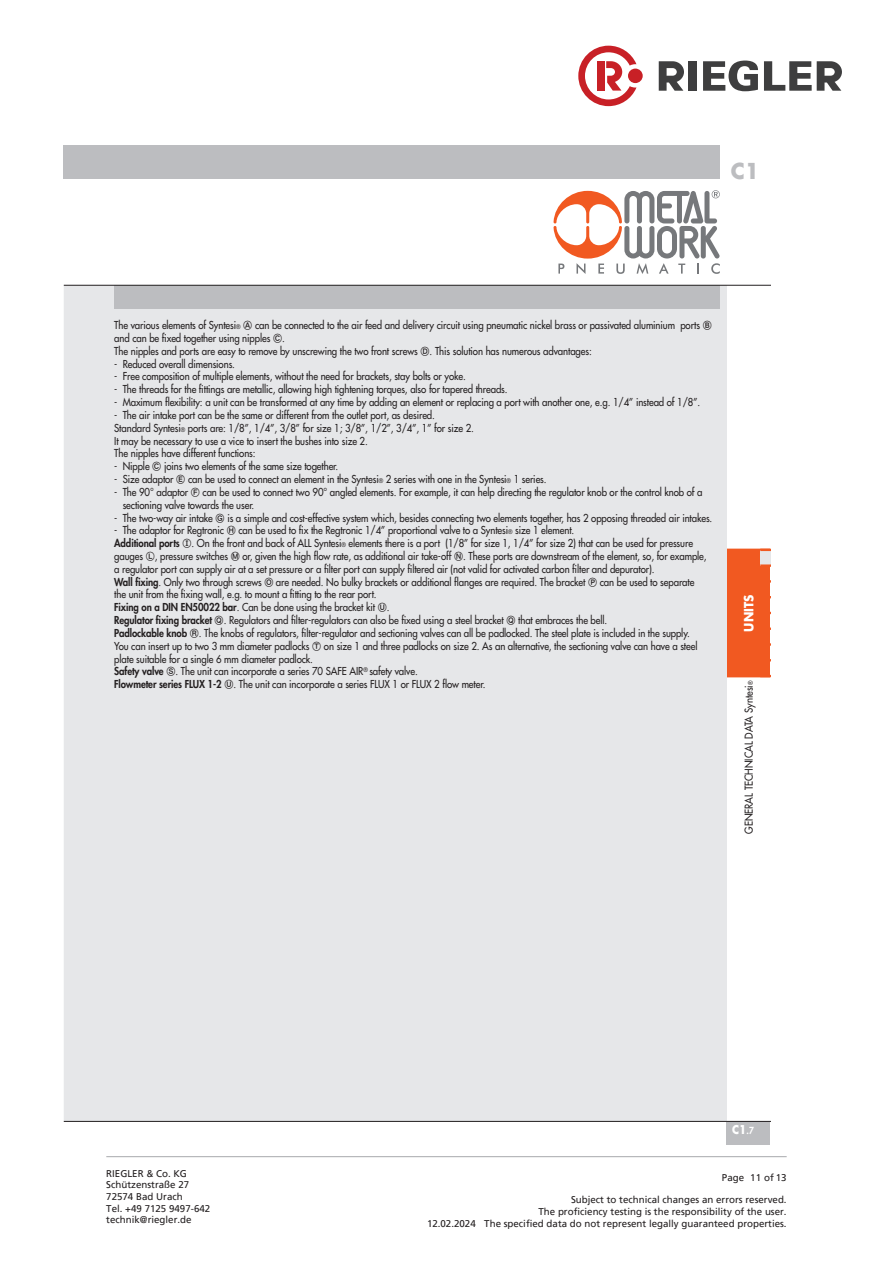
<style>
.page{position:relative;width:893px;height:1263px;background:#fff}
.page>*{position:absolute;margin:0;border:0;box-sizing:border-box;transform-origin:0 0}
.Update_OIDs{font:700 21.3px "Futura Std";color:#bcbdc0}
.Update_OIDs-2{font:700 12.45px "Futura Std";color:#fff;scale:.95 1}
.Update_OIDs-3{font:700 11.85px "Futura Std";color:#fff;scale:.9 1}
.Update_OIDs-4{font:500 10.65px/12.8px "Futura Std";letter-spacing:-.01em;color:#231f20;scale:.9 1}
.SeitenfußText_rechts{font:9.75px "Frutiger LT Pro";color:#231f20}
.SeitenfußText_links{font:9.75px/11.7px "Frutiger LT Pro";color:#231f20}
.s1{font-size:6.15px}
.s2{font-family:"Bundesbahn Pi Three";font-weight:400}
.s3{font-weight:800}
.s4{font-weight:800;font-size:9.45px}
</style>
<div class="page">
<svg style="left:659px;top:61px;width:25px;height:30px"></svg>
<div style="left:689px;top:61px;width:8px;height:30px;background:#3e3e3f"></div>
<svg style="left:703px;top:61px;width:55px;height:30px"></svg>
<svg style="left:764px;top:61px;width:78px;height:30px"></svg>
<svg style="left:578px;top:46px;width:58px;height:60px"></svg>
<div style="left:628px;top:69px;width:15px;height:14px;background:#c82026;border-radius:50%"></div>
<hr style="left:106px;top:1156px;width:681px;height:1px;background:#a8a9ad">
<div style="left:727px;top:1121px;width:43px;height:24px;background:#bcbdc0"></div>
<div style="left:64px;top:145px;width:656px;height:34px;background:#bcbdc0"></div>
<svg style="left:553px;top:190px;width:167px;height:84px"></svg>
<div style="left:727px;top:548px;width:43px;height:131px;background:#f15921"></div>
<hr style="left:727px;top:546px;width:43px;height:3px;background:#fff">
<hr style="left:727px;top:677px;width:43px;height:3px;background:#fff">
<div style="left:760px;top:550px;width:10px;height:16px;background:#e6e7e9"></div>
<svg style="left:760px;top:564px;width:10px;height:2px"></svg>
<div style="left:64px;top:285px;width:663px;height:836px;background:#e6e7e9"></div>
<div style="left:114px;top:285px;width:606px;height:24px;background:#bcbdc0"></div>
<hr style="left:64px;top:285px;width:706px;height:1px;background:#231f20">
<hr style="left:64px;top:1121px;width:706px;height:1px;background:#231f20">
<p class="Update_OIDs" style="left:731px;top:157px;width:30px">C1</p>
<p class="Update_OIDs-4" style="left:114px;top:319px;width:665px">The various elements of Syntesi<span class="s1">®</span> <span class="s2">A</span> can be connected to the air feed and delivery circuit using pneumatic nickel brass or passivated aluminium ports <span class="s2">B </span>and can be fixed together using nipples <span class="s2">C</span>.<br>The nipples and ports are easy to remove by unscrewing the two front screws <span class="s2">D</span>. This solution has numerous advantages:</p>
<p class="Update_OIDs-4" style="left:114px;top:357px;width:136px">- Reduced overall dimensions.</p>
<p class="Update_OIDs-4" style="left:114px;top:370px;width:392px">- Free composition of multiple elements, without the need for brackets, stay bolts or yoke.</p>
<p class="Update_OIDs-4" style="left:114px;top:383px;width:439px">- The threads for the fittings are metallic, allowing high tightening torques, also for tapered threads.</p>
<p class="Update_OIDs-4" style="left:114px;top:396px;width:653px">- Maximum flexibility: a unit can be transformed at any time by adding an element or replacing a port with another one, e.g. 1/4” instead of 1/8”.</p>
<p class="Update_OIDs-4" style="left:114px;top:409px;width:401px">- The air intake port can be the same or different from the outlet port, as desired.<br>Standard Syntesi<span class="s1">®</span> ports are: 1/8”, 1/4”, 3/8” for size 1; 3/8”, 1/2”, 3/4”, 1” for size 2.<br>It may be necessary to use a vice to insert the bushes into size 2.<br>The nipples have different functions:</p>
<p class="Update_OIDs-4" style="left:114px;top:460px;width:250px">- Nipple <span class="s2">C</span> joins two elements of the same size together.</p>
<p class="Update_OIDs-4" style="left:114px;top:473px;width:482px">- Size adaptor <span class="s2">E</span> can be used to connect an element in the Syntesi<span class="s1">®</span> 2 series with one in the Syntesi<span class="s1">®</span> 1 series.</p>
<p class="Update_OIDs-4" style="left:123px;top:486px;width:646px;text-indent:-8px">- The 90° adaptor <span class="s2">F</span> can be used to connect two 90° angled elements. For example, it can help directing the regulator knob or the control knob of a sectioning valve towards the user.</p>
<p class="Update_OIDs-4" style="left:114px;top:511px;width:666px">- The two-way air intake <span class="s2">G</span> is a simple and cost-effective system which, besides connecting two elements together, has 2 opposing threaded air intakes.</p>
<p class="Update_OIDs-4" style="left:114px;top:524px;width:660px">- The adaptor for Regtronic <span class="s2">H</span> can be used to fix the Regtronic 1/4” proportional valve to a Syntesi<span class="s1">®</span> size 1 element.<br><span class="s3">Additional ports</span> <span class="s2">I</span>. On the front and back of ALL Syntesi<span class="s1">®</span> elements there is a port (1/8” for size 1, 1/4” for size 2) that can be used for pressure gauges <span class="s2">L</span>, pressure switches <span class="s2">M</span> or, given the high flow rate, as additional air take-off <span class="s2">N</span>. These ports are downstream of the element, so, for example, a regulator port can supply air at a set pressure or a filter port can supply filtered air (not valid for activated carbon filter and depurator).<br><span class="s3">Wall fixing</span>. Only two through screws <span class="s2">O</span> are needed. No bulky brackets or additional flanges are required. The bracket <span class="s2">P</span> can be used to separate the unit from the fixing wall, e.g. to mount a fitting to the rear port.<br><span class="s3">Fixing on a DIN EN50022 bar</span>. Can be done using the bracket kit <span class="s2">U</span>.<br><span class="s3">Regulator fixing bracket</span> <span class="s2">Q</span>. Regulators and filter-regulators can also be fixed using a steel bracket <span class="s2">Q</span> that embraces the bell.<br><span class="s3">Padlockable knob</span> <span class="s2">R</span>. The knobs of regulators, filter-regulator and sectioning valves can all be padlocked. The steel plate is included in the supply.<br>You can insert up to two 3 mm diameter padlocks <span class="s2">T</span> on size 1 and three padlocks on size 2. As an alternative, the sectioning valve can have a steel plate suitable for a single 6 mm diameter padlock.<br><span class="s3">Safety valve</span> <span class="s2">S</span>. The unit can incorporate a series 70 SAFE AIR<sup>®</sup> safety valve.<br><span class="s3">Flowmeter series FLUX 1-2</span> <span class="s2">U</span>. The unit can incorporate a series FLUX 1 or FLUX 2 flow meter.</p>
<p class="Update_OIDs-2" style="left:741px;top:631px;width:41px;rotate:-90deg">UNITS</p>
<p class="Update_OIDs-4" style="left:743px;top:834px;width:172px;rotate:-90deg">GENERAL TECHNICAL DATA Syntesi<span class="s1">®</span></p>
<p class="Update_OIDs-3" style="left:732px;top:1122px;width:26px">C1<span class="s4">.7</span></p>
<p class="SeitenfußText_links" style="left:106px;top:1167px;width:105px">RIEGLER &amp; Co. KG<br>Schützenstraße 27<br>72574 Bad Urach<br>Tel. +49 7125 9497-642 technik@riegler.de</p>
<p class="SeitenfußText_rechts" style="left:427px;top:1217px;width:50px">12.02.2024</p>
<p class="SeitenfußText_rechts" style="left:722px;top:1172px;width:24px">Page</p>
<p class="SeitenfußText_rechts" style="left:750px;top:1172px;width:38px">11 of 13</p>
<p class="SeitenfußText_rechts" style="left:571px;top:1194px;width:217px">Subject to technical changes an errors reserved.</p>
<p class="SeitenfußText_rechts" style="left:538px;top:1206px;width:250px">The proficiency testing is the responsibility of the user.</p>
<p class="SeitenfußText_rechts" style="left:484px;top:1217px;width:304px">The specified data do not represent legally guaranteed properties.</p>
</div>
